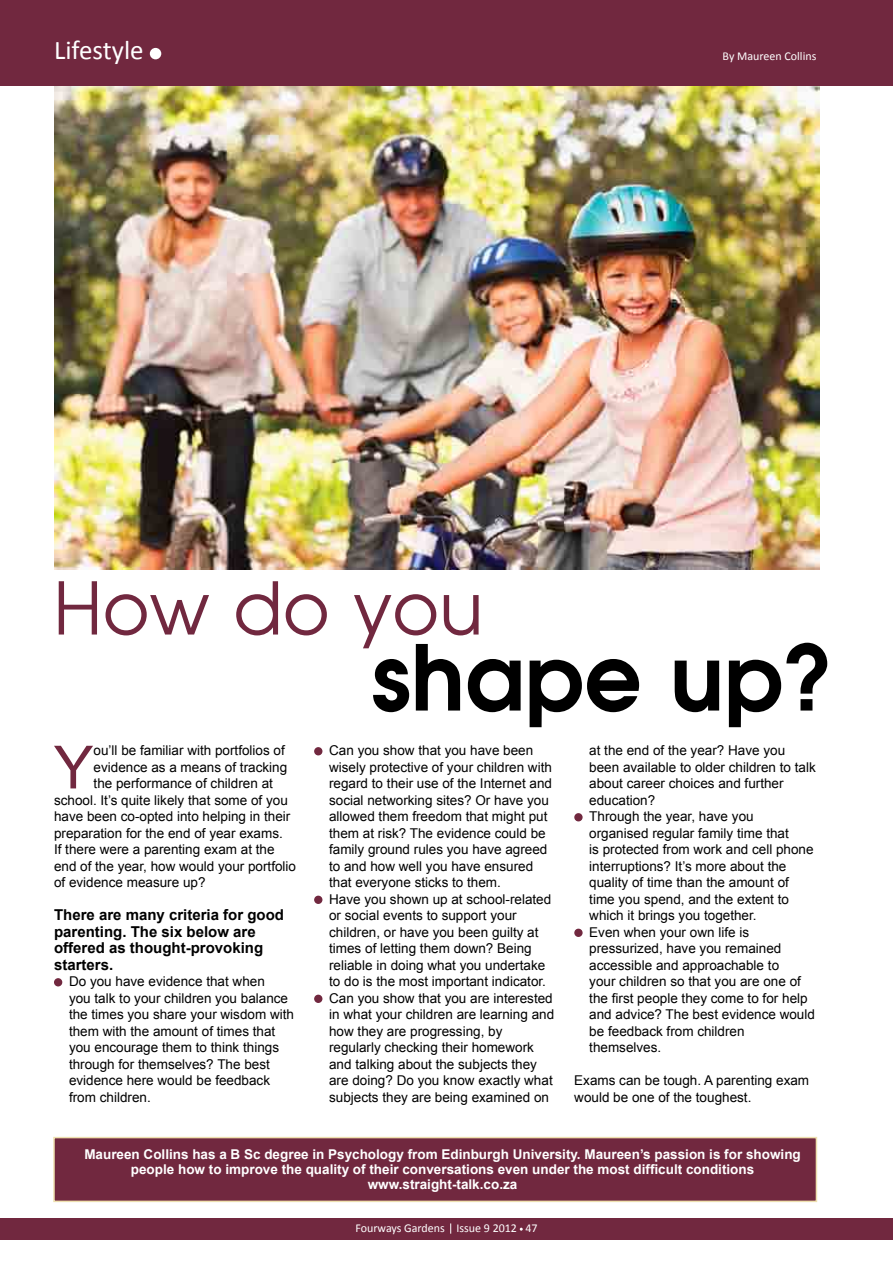
<style>
.page{position:relative;width:893px;height:1263px;background:#fff}
.page>*{position:absolute;margin:0;border:0;box-sizing:border-box;transform-origin:0 0}
.t1{font:700 90px "Avian";color:#000}
.t2{font:72px "Avian";color:#71283f}
.t3{font:59.55px "Arial";color:#71283f}
.t4{font:27px "Calibri";color:#fff}
.t5{font:700 15px/16.5px "Arial";color:#000}
.t6{font:13.5px/16.5px "Arial";color:#000}
.t7{font:700 13.5px/15px "Arial";color:#fff;text-align:center}
.t8{font:12px "Calibri";color:#fff}
</style>
<div class="page">
<img style="left:54px;top:85px;width:765px;height:485px">
<div style="left:0;top:1218px;width:893px;height:22px;background:#71283f"></div>
<div style="left:0;top:0;width:893px;height:85px;background:#71283f"></div>
<div style="left:150px;top:48px;width:11px;height:11px;background:#fff;border-radius:50%"></div>
<div style="left:55px;top:979px;width:7px;height:7px;background:#71283f;border-radius:50%"></div>
<div style="left:54px;top:978px;width:8px;height:8px;border:2px solid #71283f;border-radius:50%"></div>
<div style="left:315px;top:748px;width:7px;height:7px;background:#71283f;border-radius:50%"></div>
<div style="left:314px;top:747px;width:8px;height:8px;border:2px solid #71283f;border-radius:50%"></div>
<div style="left:315px;top:896px;width:7px;height:7px;background:#71283f;border-radius:50%"></div>
<div style="left:314px;top:896px;width:8px;height:8px;border:2px solid #71283f;border-radius:50%"></div>
<div style="left:315px;top:995px;width:7px;height:7px;background:#71283f;border-radius:50%"></div>
<div style="left:314px;top:995px;width:8px;height:8px;border:2px solid #71283f;border-radius:50%"></div>
<div style="left:575px;top:814px;width:7px;height:7px;background:#71283f;border-radius:50%"></div>
<div style="left:574px;top:813px;width:9px;height:8px;border:2px solid #71283f;border-radius:50%"></div>
<div style="left:575px;top:929px;width:7px;height:7px;background:#71283f;border-radius:50%"></div>
<div style="left:574px;top:929px;width:9px;height:8px;border:2px solid #71283f;border-radius:50%"></div>
<div style="left:53px;top:1137px;width:764px;height:65px;background:#71283f;border:2px solid #eee0af"></div>
<h3 class="t4" style="left:54px;top:34px;width:91px">Lifestyle</h3>
<p class="t8" style="left:723px;top:49px;width:95px">By Maureen Collins</p>
<h2 class="t2" style="left:53px;top:566px;width:431px">How do you</h2>
<h1 class="t1" style="left:371px;top:619px;width:464px">shape up?</h1>
<h3 class="t3" style="left:54px;top:728px;width:41px">Y</h3>
<p class="t6" style="left:94px;top:742px;width:193px">ou’ll be familiar with portfolios of</p>
<p class="t6" style="left:94px;top:759px;width:195px">evidence as a means of tracking</p>
<p class="t6" style="left:94px;top:775px;width:181px">the performance of children at</p>
<p class="t6" style="left:54px;top:792px;width:235px">school. It’s quite likely that some of you</p>
<p class="t6" style="left:54px;top:808px;width:238px">have been co-opted into helping in their</p>
<p class="t6" style="left:54px;top:825px;width:230px">preparation for the end of year exams.</p>
<p class="t6" style="left:54px;top:841px;width:222px">If there were a parenting exam at the</p>
<p class="t6" style="left:54px;top:858px;width:244px">end of the year, how would your portfolio</p>
<p class="t6" style="left:54px;top:874px;width:153px">of evidence measure up?</p>
<p class="t5" style="left:54px;top:907px;width:232px">There are many criteria for good parenting. The six below are offered as thought-provoking starters.</p>
<p class="t6" style="left:69px;top:973px;width:227px">Do you have evidence that when<br>you talk to your children you balance the times you share your wisdom with them with the amount of times that you encourage them to think things through for themselves? The best evidence here would be feedback from children.</p>
<p class="t6" style="left:329px;top:742px;width:227px">Can you show that you have been wisely protective of your children with regard to their use of the Internet and social networking sites? Or have you allowed them freedom that might put them at risk? The evidence could be family ground rules you have agreed to and how well you have ensured that everyone sticks to them.<br>Have you shown up at school-related or social events to support your children, or have you been guilty at times of letting them down? Being reliable in doing what you undertake to do is the most important indicator.<br>Can you show that you are interested in what your children are learning and how they are progressing, by regularly checking their homework and talking about the subjects they are doing? Do you know exactly what subjects they are being examined on</p>
<p class="t6" style="left:589px;top:742px;width:228px">at the end of the year? Have you been available to older children to talk about career choices and further education?<br>Through the year, have you organised regular family time that<br>is protected from work and cell phone interruptions? It’s more about the quality of time than the amount of time you spend, and the extent to which it brings you together.<br>Even when your own life is pressurized, have you remained accessible and approachable to<br>your children so that you are one of the first people they come to for help and advice? The best evidence would be feedback from children themselves.</p>
<p class="t6" style="left:574px;top:1072px;width:236px">Exams can be tough. A parenting exam would be one of the toughest.</p>
<p class="t7" style="left:84px;top:1147px;width:718px">Maureen Collins has a B Sc degree in Psychology from Edinburgh University. Maureen’s passion is for showing people how to improve the quality of their conversations even under the most difficult conditions www.straight-talk.co.za</p>
<p class="t8" style="left:355px;top:1221px;width:184px">Fourways Gardens Issue 9 2012 47</p>
</div>
